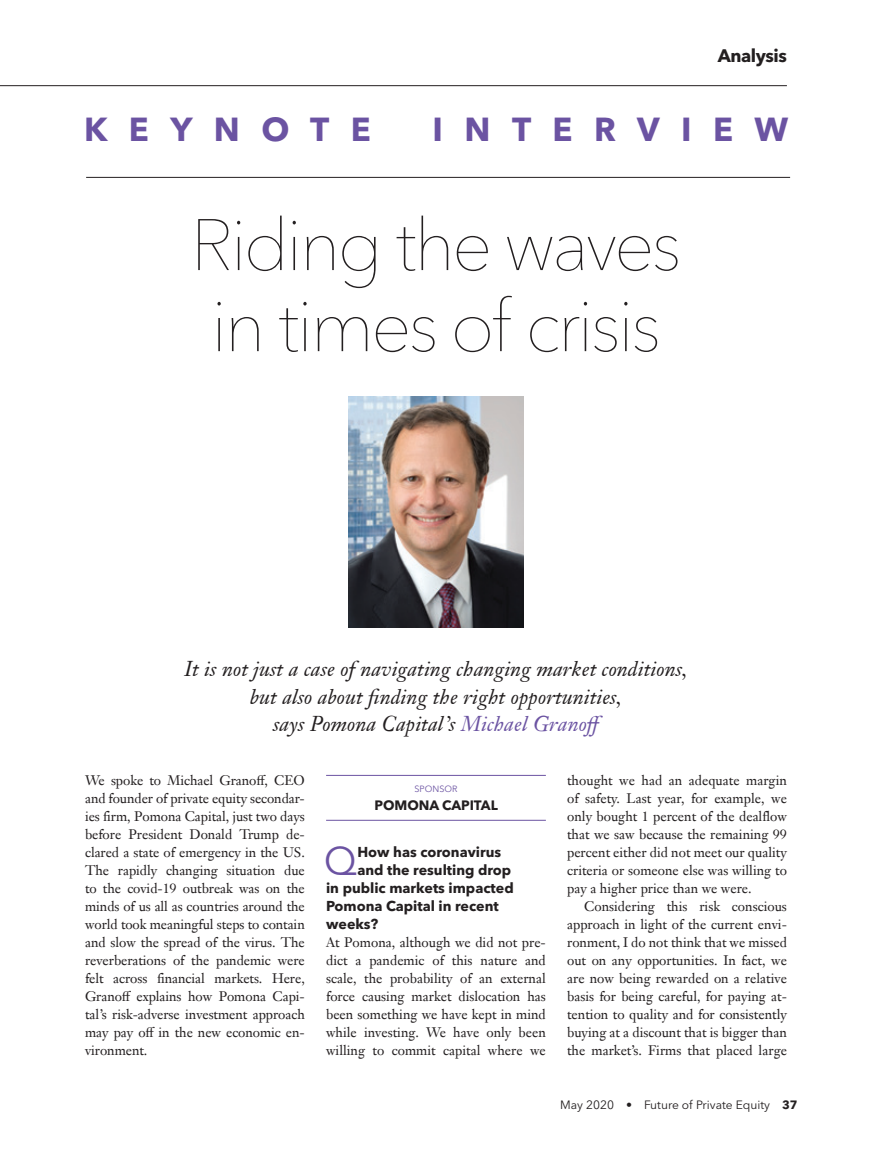
<style>
.page{position:relative;width:872px;height:1149px;background:#fff}
.page>*{position:absolute;margin:0;border:0;box-sizing:border-box;transform-origin:0 0}
.t1{font:200 72px/81px "Avenir Next LT Pro";letter-spacing:-.04em;color:#231f20}
.t2{font:39.6px "Avenir Next LT Pro";color:#6b53a2}
.t3{font:700 33px "Avenir Next LT Pro";letter-spacing:.65em;color:#6b53a2}
.t4{font:italic 21px/27px "Janson Text LT Pro";letter-spacing:.005em;color:#231f20;text-align:center}
.t5{font:700 18px "Avenir Next LT Pro";letter-spacing:-.025em;color:#231f20}
.t6{font:700 14.25px "Avenir Next LT Pro";color:#231f20}
.t7{font:13.5px/18px "Janson Text LT Pro";color:#231f20;text-align:justify}
.t8{font:700 13.5px "Avenir Next LT Pro";letter-spacing:-.005em;color:#231f20}
.t9{font:12px "Avenir Next LT Pro";color:#231f20}
.t10{font:9px "Avenir Next LT Pro";color:#6b53a2}
.s1{color:#6b53a2}
.s2{font-weight:700}
</style>
<div class="page">
<hr style="left:0;top:85px;width:787px;height:1px;background:#231f20">
<hr style="left:86px;top:177px;width:704px;height:1px;background:#231f20">
<hr style="left:326px;top:774px;width:220px;height:1px;background:#6b53a2">
<hr style="left:326px;top:819px;width:220px;height:1px;background:#6b53a2">
<img style="left:348px;top:396px;width:176px;height:231px">
<h3 class="t5" style="left:717px;top:45px;width:71px">Analysis</h3>
<h3 class="t3" style="left:84px;top:110px;width:288px">KEYNOTE</h3>
<h3 class="t3" style="left:432px;top:110px;width:357px">INTERVIEW</h3>
<h1 class="t1" style="left:191px;top:204px;width:492px">Riding the waves in times of crisis</h1>
<h3 class="t4" style="left:184px;top:655px;width:504px">It is not just a case of navigating changing market conditions, but also about finding the right opportunities,<br>says Pomona Capital’s <span class="s1">Michael Granoff</span></h3>
<p class="t7" style="left:85px;top:770px;width:221px">We spoke to Michael Granoff, CEO and founder of private equity secondar&shy;ies firm, Pomona Capital, just two days before President Donald Trump de&shy;clared a state of emergency in the US.<br>The rapidly changing situation due to the covid-19 outbreak was on the minds of us all as countries around the world took meaningful steps to contain and slow the spread of the virus. The reverberations of the pandemic were felt across financial markets. Here, Granoff explains how Pomona Capi&shy;tal’s risk-adverse investment approach may pay off in the new economic en&shy;vironment.</p>
<p class="t7" style="left:567px;top:770px;width:221px">thought we had an adequate margin of safety. Last year, for example, we only bought 1 percent of the dealflow that we saw because the remaining 99 percent either did not meet our quality criteria or someone else was willing to pay a higher price than we were.</p>
<p class="t7" style="left:567px;top:896px;width:221px;text-indent:17px">Considering this risk conscious approach in light of the current envi&shy;ronment, I do not think that we missed out on any opportunities. In fact, we are now being rewarded on a relative basis for being careful, for paying at&shy;tention to quality and for consistently buying at a discount that is bigger than the market’s. Firms that placed large</p>
<p class="t10" style="left:414px;top:783px;width:44px">SPONSOR</p>
<p class="t8" style="left:374px;top:796px;width:125px">POMONA CAPITAL</p>
<h2 class="t2" style="left:324px;top:836px;width:35px">Q</h2>
<p class="t6" style="left:357px;top:842px;width:145px">How has coronavirus</p>
<p class="t6" style="left:357px;top:860px;width:155px">and the resulting drop</p>
<p class="t6" style="left:326px;top:878px;width:189px">in public markets impacted</p>
<p class="t6" style="left:326px;top:896px;width:174px">Pomona Capital in recent</p>
<p class="t6" style="left:326px;top:914px;width:54px">weeks?</p>
<p class="t7" style="left:326px;top:932px;width:221px">At Pomona, although we did not pre&shy;dict a pandemic of this nature and scale, the probability of an external force causing market dislocation has been something we have kept in mind while investing. We have only been willing to commit capital where we</p>
<p class="t9" style="left:560px;top:1097px;width:239px">May 2020 • Future of Private Equity <span class="s2">37</span></p>
</div>
